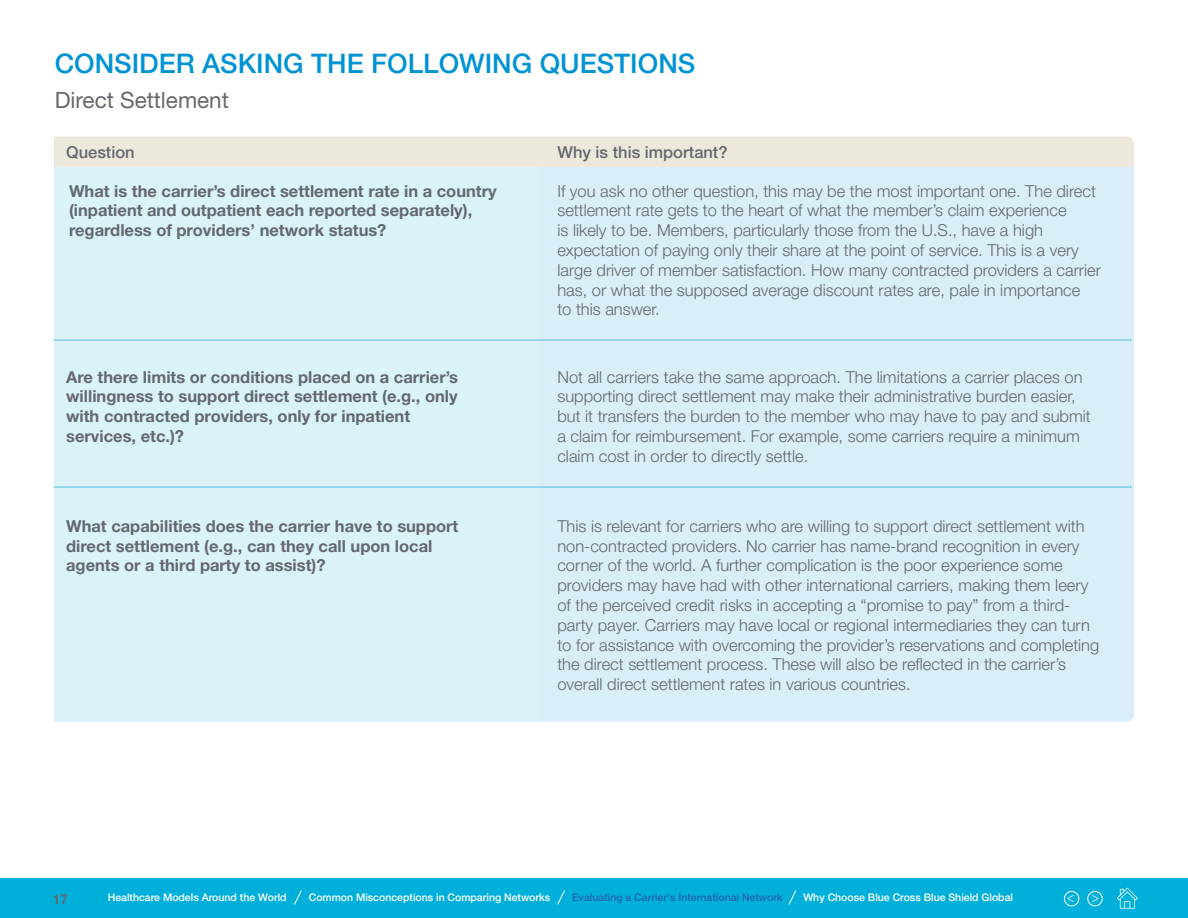
<style>
.page{position:relative;width:1188px;height:918px;background:#fff}
.page>*{position:absolute;margin:0;border:0;box-sizing:border-box;transform-origin:0 0}
.t1{font:500 27px "Helvetica Neue LT Std";color:#0093d3}
.t2{font:22.5px "Helvetica Neue LT Std";color:#64686f}
.t3{font:300 16.5px/19.8px "Helvetica Neue LT Std";color:#64686f}
.t4{font:700 16.5px/19.8px "Helvetica Neue LT Std";color:#64686f}
.t5{font:500 16.5px "Helvetica Neue LT Std";color:#64686f}
.t6{font:14.1px "Minion Pro";color:#fff}
.t7{font:700 13.5px "Helvetica Neue LT Std";color:#64686f}
.t8{font:500 10.5px "Helvetica Neue LT Std";color:#fff}
.t9{font:500 10.5px "Helvetica Neue LT Std";color:#2163b0}
</style>
<div class="page">
<div style="left:0;top:878px;width:1188px;height:40px;background:#00b0da"></div>
<div style="left:1064px;top:891px;width:15px;height:15px;border:1px solid #fff;border-radius:50%"></div>
<div style="left:1088px;top:891px;width:14px;height:15px;border:1px solid #fff;border-radius:50%"></div>
<svg style="left:1117px;top:888px;width:21px;height:21px"></svg>
<div style="left:541px;top:167px;width:593px;height:555px;background:#d9eef8"></div>
<div style="left:54px;top:167px;width:487px;height:555px;background:#d9f3f9"></div>
<div style="left:54px;top:137px;width:1080px;height:30px;background:#ece8db"></div>
<hr style="left:54px;top:339px;width:1078px;height:2px;background:#0093d3">
<hr style="left:54px;top:486px;width:1078px;height:2px;background:#0093d3">
<svg style="left:294px;top:890px;width:8px;height:15px"></svg>
<svg style="left:557px;top:890px;width:8px;height:15px"></svg>
<svg style="left:788px;top:890px;width:9px;height:15px"></svg>
<h1 class="t1" style="left:55px;top:47px;width:642px">CONSIDER ASKING THE FOLLOWING QUESTIONS</h1>
<h2 class="t2" style="left:55px;top:87px;width:176px">Direct Settlement</h2>
<p class="t5" style="left:66px;top:142px;width:70px">Question</p>
<p class="t5" style="left:557px;top:142px;width:172px">Why is this important?</p>
<p class="t4" style="left:69px;top:180px;width:429px">What is the carrier’s direct settlement rate in a country (inpatient and outpatient each reported separately), regardless of providers’ network status?</p>
<p class="t3" style="left:557px;top:180px;width:545px">If you ask no other question, this may be the most important one. The direct settlement rate gets to the heart of what the member’s claim experience<br>is likely to be. Members, particularly those from the U.S., have a high expectation of paying only their share at the point of service. This is a very large driver of member satisfaction. How many contracted providers a carrier has, or what the supposed average discount rates are, pale in importance<br>to this answer.</p>
<p class="t4" style="left:66px;top:366px;width:393px">Are there limits or conditions placed on a carrier’s willingness to support direct settlement (e.g., only with contracted providers, only for inpatient services, etc.)?</p>
<p class="t3" style="left:557px;top:366px;width:535px">Not all carriers take the same approach. The limitations a carrier places on supporting direct settlement may make their administrative burden easier, but it transfers the burden to the member who may have to pay and submit a claim for reimbursement. For example, some carriers require a minimum claim cost in order to directly settle.</p>
<p class="t4" style="left:66px;top:516px;width:394px">What capabilities does the carrier have to support direct settlement (e.g., can they call upon local agents or a third party to assist)?</p>
<p class="t3" style="left:557px;top:516px;width:543px">This is relevant for carriers who are willing to support direct settlement with non-contracted providers. No carrier has name-brand recognition in every corner of the world. A further complication is the poor experience some providers may have had with other international carriers, making them leery of the perceived credit risks in accepting a “promise to pay” from a third&shy;party payer. Carriers may have local or regional intermediaries they can turn to for assistance with overcoming the provider’s reservations and completing the direct settlement process. These will also be reflected in the carrier’s overall direct settlement rates in various countries.</p>
<p class="t8" style="left:108px;top:892px;width:180px">Healthcare Models Around the World</p>
<p class="t8" style="left:309px;top:892px;width:243px">Common Misconceptions in Comparing Networks</p>
<p class="t9" style="left:572px;top:892px;width:212px">Evaluating a Carrier's International Network</p>
<p class="t8" style="left:803px;top:892px;width:211px">Why Choose Blue Cross Blue Shield Global</p>
<p class="t7" style="left:53px;top:890px;width:17px">17</p>
<p class="t6" style="left:1067px;top:888px;width:9px">&lt;</p>
<p class="t6" style="left:1100px;top:909px;width:9px;rotate:-180deg">&lt;</p>
</div>
